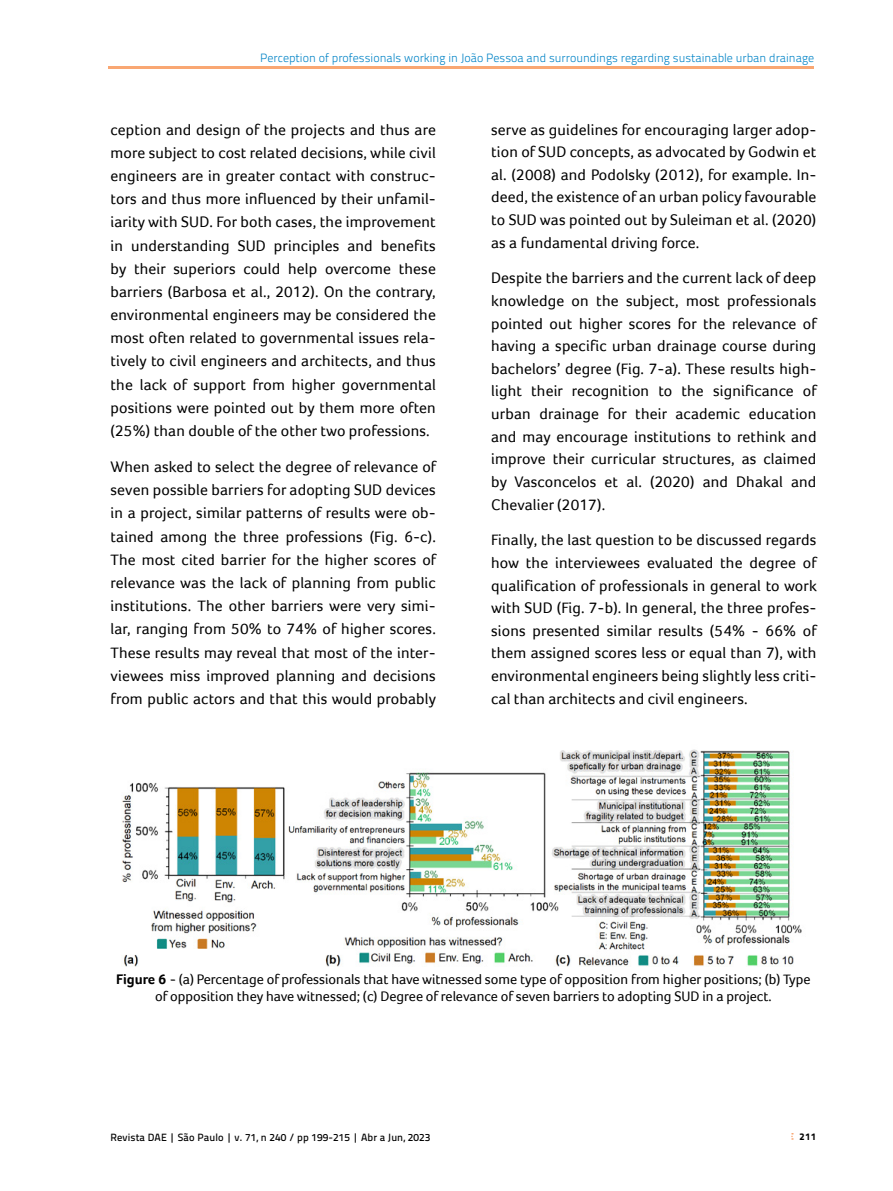
<style>
.page{position:relative;width:893px;height:1191px;background:#fff}
.page>*{position:absolute;margin:0;border:0;box-sizing:border-box;transform-origin:0 0}
.t1{font:15.75px/23.2px "Foco";letter-spacing:.01em;color:#000;text-align:justify}
.t2{font:14.25px/17.1px "Foco";color:#000;text-align:center}
.t3{font:300 12px "Titillium Text 22 L";color:#0083c6}
.t4{font:500 10.5px "Titillium Text 22 L";letter-spacing:.01em;color:#000}
.t5{font:800 9.75px "Titillium Text 22 L";color:#000}
.s1{font-weight:700}
</style>
<div class="page">
<svg style="left:791px;top:1133px;width:2px;height:6px"></svg>
<img style="left:121px;top:749px;width:681px;height:217px">
<hr style="left:109px;top:66px;width:705px;height:3px;background:#f9a773">
<p class="t3" style="left:260px;top:49px;width:556px">Perception of professionals working in João Pessoa and surroundings regarding sustainable urban drainage</p>
<p class="t1" style="left:111px;top:117px;width:327px">ception and design of the projects and thus are more subject to cost related decisions, while civil engineers are in greater contact with construc&shy;tors and thus more influenced by their unfamil&shy;iarity with SUD. For both cases, the improvement in understanding SUD principles and benefits by their superiors could help overcome these barriers (Barbosa et al., 2012). On the contrary, environmental engineers may be considered the most often related to governmental issues rela&shy;tively to civil engineers and architects, and thus the lack of support from higher governmental positions were pointed out by them more often (25%) than double of the other two professions.</p>
<p class="t1" style="left:111px;top:455px;width:327px">When asked to select the degree of relevance of seven possible barriers for adopting SUD devices in a project, similar patterns of results were ob&shy;tained among the three professions (Fig. 6-c).<br>The most cited barrier for the higher scores of relevance was the lack of planning from public institutions. The other barriers were very simi&shy;lar, ranging from 50% to 74% of higher scores.<br>These results may reveal that most of the inter&shy;viewees miss improved planning and decisions from public actors and that this would probably</p>
<p class="t1" style="left:491px;top:118px;width:327px;line-height:22.6px">serve as guidelines for encouraging larger adop&shy;tion of SUD concepts, as advocated by Godwin et al. (2008) and Podolsky (2012), for example. In&shy;deed, the existence of an urban policy favourable to SUD was pointed out by Suleiman et al. (2020) as a fundamental driving force.</p>
<p class="t1" style="left:491px;top:266px;width:327px;line-height:22.6px">Despite the barriers and the current lack of deep knowledge on the subject, most professionals pointed out higher scores for the relevance of having a specific urban drainage course during bachelors’ degree (Fig. 7-a). These results high&shy;light their recognition to the significance of urban drainage for their academic education and may encourage institutions to rethink and improve their curricular structures, as claimed by Vasconcelos et al. (2020) and Dhakal and Chevalier (2017).</p>
<p class="t1" style="left:491px;top:528px;width:327px;line-height:22.6px">Finally, the last question to be discussed regards how the interviewees evaluated the degree of qualification of professionals in general to work with SUD (Fig. 7-b). In general, the three profes&shy;sions presented similar results (54% - 66% of them assigned scores less or equal than 7), with environmental engineers being slightly less criti&shy;cal than architects and civil engineers.</p>
<p class="t2" style="left:116px;top:970px;width:696px"><span class="s1">Figure 6</span> - (a) Percentage of professionals that have witnessed some type of opposition from higher positions; (b) Type of opposition they have witnessed; (c) Degree of relevance of seven barriers to adopting SUD in a project.</p>
<p class="t4" style="left:111px;top:1129px;width:321px">Revista DAE | São Paulo | v. 71, n 240 / pp 199-215 | Abr a Jun, 2023</p>
<p class="t5" style="left:799px;top:1129px;width:19px">211</p>
</div>
